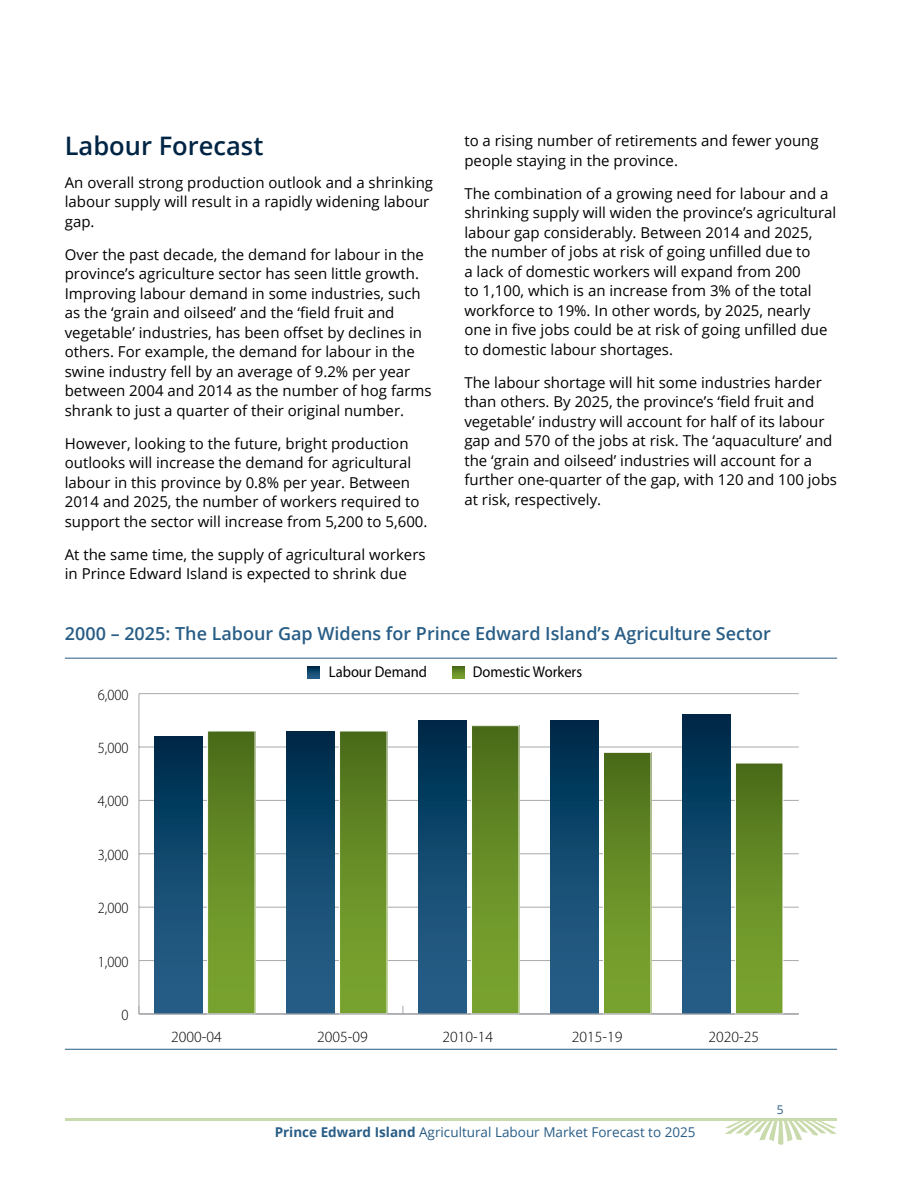
<style>
.page{position:relative;width:918px;height:1188px;background:#fff}
.page>*{position:absolute;margin:0;border:0;box-sizing:border-box;transform-origin:0 0}
.t1{font:600 25.5px "Open Sans";color:#002544}
.t2{font:600 18px "Open Sans";color:#285d86}
.t3{font:300 15.6px "Myriad Pro";color:#000}
.t4{font:300 15.6px "Myriad Pro";color:#000;scale:.93 1}
.t5{font:15.6px "Myriad Pro";color:#000;scale:.93 1}
.t6{font:15px/19.5px "Open Sans";color:#000}
.t7{font:13.5px "Open Sans";color:#285d86}
.t8{font:12px "Open Sans";color:#285d86}
.s1{font-weight:700}
</style>
<div class="page">
<svg style="left:725px;top:1121px;width:112px;height:24px"></svg>
<hr style="left:65px;top:1118px;width:772px;height:3px;background:#c9daac">
<hr style="left:139px;top:694px;width:1px;height:320px;background:#a7a9ac">
<hr style="left:139px;top:1014px;width:660px;height:1px;background:#a7a9ac">
<hr style="left:139px;top:960px;width:660px;height:1px;background:#a7a9ac">
<hr style="left:139px;top:907px;width:660px;height:1px;background:#a7a9ac">
<hr style="left:139px;top:853px;width:660px;height:1px;background:#a7a9ac">
<hr style="left:139px;top:800px;width:660px;height:1px;background:#a7a9ac">
<hr style="left:139px;top:747px;width:660px;height:1px;background:#a7a9ac">
<hr style="left:139px;top:693px;width:660px;height:1px;background:#a7a9ac">
<div style="left:208px;top:731px;width:47px;height:283px;background:linear-gradient(to bottom,#4d6f1b,#7faa32)"></div>
<div style="left:207px;top:731px;width:48px;height:283px;border:1px solid #fff"></div>
<div style="left:340px;top:731px;width:47px;height:283px;background:linear-gradient(to bottom,#4d6f1b,#7faa32)"></div>
<div style="left:339px;top:731px;width:48px;height:283px;border:1px solid #fff"></div>
<div style="left:472px;top:726px;width:47px;height:288px;background:linear-gradient(to bottom,#4d6f1b,#7faa32)"></div>
<div style="left:471px;top:725px;width:48px;height:289px;border:1px solid #fff"></div>
<div style="left:603px;top:752px;width:48px;height:262px;background:linear-gradient(to bottom,#4d6e1a,#7faa32)"></div>
<div style="left:603px;top:752px;width:48px;height:262px;border:1px solid #fff"></div>
<div style="left:735px;top:763px;width:48px;height:251px;background:linear-gradient(to bottom,#4d6f1a,#7faa32)"></div>
<div style="left:735px;top:763px;width:48px;height:251px;border:1px solid #fff"></div>
<div style="left:155px;top:736px;width:47px;height:278px;background:linear-gradient(to bottom,#002d4d,#2a648f)"></div>
<div style="left:287px;top:731px;width:47px;height:283px;background:linear-gradient(to bottom,#002d4d,#2a648f)"></div>
<div style="left:419px;top:720px;width:47px;height:294px;background:linear-gradient(to bottom,#002d4d,#2a648f)"></div>
<div style="left:551px;top:720px;width:47px;height:294px;background:linear-gradient(to bottom,#002d4d,#2a648f)"></div>
<div style="left:683px;top:715px;width:47px;height:299px;background:linear-gradient(to bottom,#002d4d,#2a648f)"></div>
<hr style="left:139px;top:1013px;width:660px;height:1px;background:#a7a9ac">
<svg style="left:307px;top:667px;width:12px;height:11px"></svg>
<svg style="left:453px;top:667px;width:12px;height:11px"></svg>
<hr style="left:65px;top:658px;width:772px;height:1px;background:#285d86">
<hr style="left:65px;top:1049px;width:772px;height:1px;background:#285d86">
<h1 class="t1" style="left:65px;top:128px;width:200px">Labour Forecast</h1>
<p class="t6" style="left:65px;top:172px;width:370px">An overall strong production outlook and a shrinking labour supply will result in a rapidly widening labour gap.</p>
<p class="t6" style="left:65px;top:244px;width:368px">Over the past decade, the demand for labour in the province’s agriculture sector has seen little growth.<br>Improving labour demand in some industries, such as the ‘grain and oilseed’ and the ‘field fruit and vegetable’ industries, has been offset by declines in others. For example, the demand for labour in the swine industry fell by an average of 9.2% per year between 2004 and 2014 as the number of hog farms shrank to just a quarter of their original number.</p>
<p class="t6" style="left:65px;top:433px;width:364px">However, looking to the future, bright production outlooks will increase the demand for agricultural labour in this province by 0.8% per year. Between 2014 and 2025, the number of workers required to support the sector will increase from 5,200 to 5,600.</p>
<p class="t6" style="left:65px;top:544px;width:362px">At the same time, the supply of agricultural workers in Prince Edward Island is expected to shrink due</p>
<p class="t6" style="left:464px;top:131px;width:356px">to a rising number of retirements and fewer young people staying in the province.</p>
<p class="t6" style="left:464px;top:183px;width:373px">The combination of a growing need for labour and a shrinking supply will widen the province’s agricultural labour gap considerably. Between 2014 and 2025, the number of jobs at risk of going unfilled due to<br>a lack of domestic workers will expand from 200<br>to 1,100, which is an increase from 3% of the total workforce to 19%. In other words, by 2025, nearly one in five jobs could be at risk of going unfilled due to domestic labour shortages.</p>
<p class="t6" style="left:464px;top:372px;width:374px">The labour shortage will hit some industries harder than others. By 2025, the province’s ‘field fruit and vegetable’ industry will account for half of its labour gap and 570 of the jobs at risk. The ‘aquaculture’ and the ‘grain and oilseed’ industries will account for a further one-quarter of the gap, with 120 and 100 jobs at risk, respectively.</p>
<p class="t2" style="left:65px;top:621px;width:707px">2000 – 2025: The Labour Gap Widens for Prince Edward Island’s Agriculture Sector</p>
<p class="t4" style="left:98px;top:685px;width:35px">6,000</p>
<p class="t4" style="left:98px;top:738px;width:35px">5,000</p>
<p class="t4" style="left:98px;top:792px;width:35px">4,000</p>
<p class="t4" style="left:98px;top:845px;width:35px">3,000</p>
<p class="t4" style="left:98px;top:899px;width:35px">2,000</p>
<p class="t4" style="left:98px;top:952px;width:35px">1,000</p>
<p class="t4" style="left:122px;top:1005px;width:9px">0</p>
<p class="t5" style="left:329px;top:663px;width:107px">Labour Demand</p>
<p class="t5" style="left:473px;top:663px;width:119px">Domestic Workers</p>
<p class="t3" style="left:171px;top:1027px;width:52px">2000-04</p>
<p class="t3" style="left:317px;top:1027px;width:52px">2005-09</p>
<p class="t3" style="left:442px;top:1027px;width:52px">2010-14</p>
<p class="t3" style="left:572px;top:1027px;width:52px">2015-19</p>
<p class="t3" style="left:709px;top:1027px;width:52px">2020-25</p>
<p class="t7" style="left:275px;top:1123px;width:422px"><span class="s1">Prince Edward Island</span> Agricultural Labour Market Forecast to 2025</p>
<p class="t8" style="left:777px;top:1102px;width:8px">5</p>
</div>
